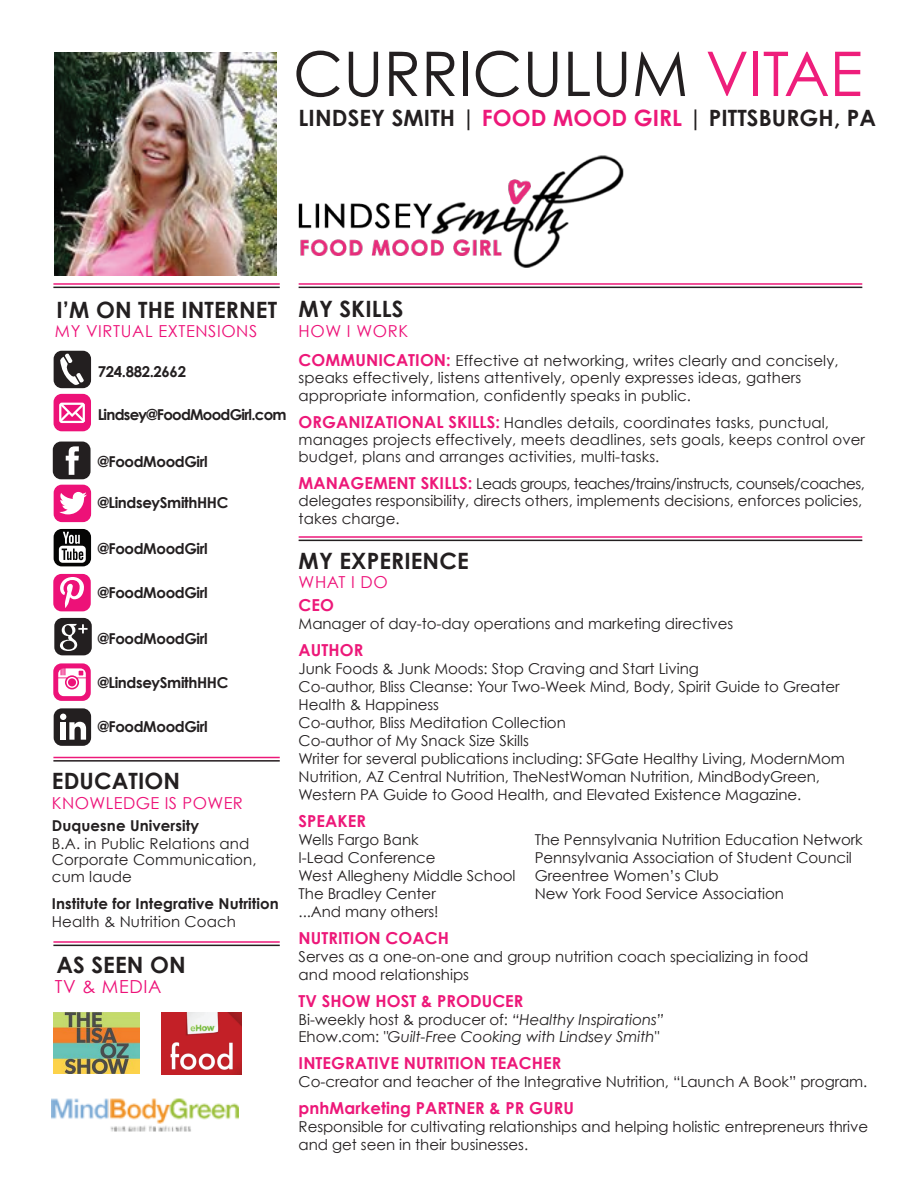
<style>
.page{position:relative;width:918px;height:1188px;background:#fff}
.page>*{position:absolute;margin:0;border:0;box-sizing:border-box;transform-origin:0 0}
.t1{font:61.65px "Century Gothic";color:#231f20}
.t2{font:700 22.5px "Century Gothic";letter-spacing:.005em;color:#231f20}
.t3{font:18px "Century Gothic";letter-spacing:.035em;color:#ed1178}
.t4{font:700 16.5px "Century Gothic";letter-spacing:.005em;color:#ed1879}
.t5{font:16.5px "Century Gothic";letter-spacing:.035em;color:#ed1178}
.t6{font:15px/18px "Century Gothic";letter-spacing:-.005em;color:#231f20}
.t7{font:700 15px "Century Gothic";letter-spacing:-.025em;color:#231f20}
.t8{font:italic 15px/16.5px "Century Gothic";letter-spacing:-.005em;color:#231f20}
.t9{font:700 15px "Century Gothic";letter-spacing:.005em;color:#231f20}
.t10{font:700 15px "Century Gothic";letter-spacing:-.05em;color:#231f20}
.s1{color:#ee1e7b}
.s2{color:#ed1879}
.s3{font-weight:700;font-size:16.5px;color:#ed1879}
.s4{font-style:normal}
</style>
<div class="page">
<img style="left:258px;top:155px;width:410px;height:133px">
<hr style="left:53px;top:283px;width:227px;height:2px;background:#ed1879">
<hr style="left:53px;top:287px;width:227px;height:1px;background:#231f20">
<hr style="left:53px;top:757px;width:227px;height:1px;background:#ed1879">
<hr style="left:53px;top:760px;width:227px;height:2px;background:#231f20">
<hr style="left:53px;top:941px;width:227px;height:2px;background:#ed1879">
<hr style="left:53px;top:945px;width:227px;height:1px;background:#231f20">
<hr style="left:299px;top:283px;width:563px;height:2px;background:#ed1879">
<hr style="left:299px;top:287px;width:563px;height:1px;background:#231f20">
<hr style="left:299px;top:536px;width:563px;height:2px;background:#ed1879">
<hr style="left:299px;top:540px;width:563px;height:1px;background:#231f20">
<div style="left:53px;top:442px;width:38px;height:37px;background:#231f20;border-radius:8px"></div>
<svg style="left:66px;top:446px;width:13px;height:29px"></svg>
<div style="left:54px;top:485px;width:37px;height:37px;background:#ed1178;border-radius:8px"></div>
<div style="left:53px;top:574px;width:38px;height:37px;background:#ed1178;border-radius:8px"></div>
<div style="left:54px;top:708px;width:37px;height:38px;background:#231f20;border-radius:8px"></div>
<div style="left:54px;top:618px;width:38px;height:37px;background:#231f20;border-radius:8px"></div>
<div style="left:53px;top:663px;width:38px;height:38px;background:#ed1178;border-radius:8px"></div>
<div style="left:54px;top:529px;width:37px;height:37px;background:#050504;border-radius:8px"></div>
<svg style="left:59px;top:492px;width:28px;height:22px"></svg>
<svg style="left:60px;top:577px;width:24px;height:31px"></svg>
<svg style="left:58px;top:668px;width:28px;height:28px"></svg>
<svg style="left:60px;top:624px;width:28px;height:27px"></svg>
<svg style="left:59px;top:532px;width:27px;height:31px"></svg>
<svg style="left:60px;top:714px;width:26px;height:26px"></svg>
<div style="left:54px;top:394px;width:37px;height:37px;background:#ed1178;border-radius:8px"></div>
<svg style="left:59px;top:402px;width:27px;height:22px"></svg>
<div style="left:54px;top:351px;width:37px;height:37px;background:#231f20;border-radius:8px"></div>
<svg style="left:60px;top:353px;width:24px;height:32px"></svg>
<img style="left:54px;top:53px;width:223px;height:222px">
<img style="left:52px;top:1074px;width:187px;height:58px">
<img style="left:53px;top:1012px;width:87px;height:62px">
<img style="left:161px;top:1012px;width:80px;height:62px">
<h1 class="t1" style="left:293px;top:36px;width:571px">CURRICULUM <span class="s1">VITAE</span></h1>
<h2 class="t2" style="left:299px;top:104px;width:579px">LINDSEY SMITH | <span class="s2">FOOD MOOD GIRL</span> | PITTSBURGH, PA</h2>
<h2 class="t2" style="left:56px;top:296px;width:349px">I’M ON THE INTERNET MY SKILLS</h2>
<p class="t5" style="left:55px;top:321px;width:204px">MY VIRTUAL EXTENSIONS</p>
<p class="t5" style="left:299px;top:321px;width:111px">HOW I WORK</p>
<p class="t7" style="left:98px;top:362px;width:90px">724.882.2662</p>
<p class="t10" style="left:98px;top:405px;width:190px">Lindsey@FoodMoodGirl.com</p>
<p class="t7" style="left:98px;top:452px;width:112px">@FoodMoodGirl</p>
<p class="t7" style="left:98px;top:493px;width:132px">@LindseySmithHHC</p>
<p class="t7" style="left:98px;top:539px;width:112px">@FoodMoodGirl</p>
<p class="t7" style="left:98px;top:583px;width:112px">@FoodMoodGirl</p>
<p class="t7" style="left:98px;top:629px;width:112px">@FoodMoodGirl</p>
<p class="t7" style="left:98px;top:673px;width:132px">@LindseySmithHHC</p>
<p class="t7" style="left:98px;top:718px;width:112px">@FoodMoodGirl</p>
<h2 class="t2" style="left:52px;top:767px;width:130px">EDUCATION</h2>
<p class="t5" style="left:52px;top:793px;width:193px">KNOWLEDGE IS POWER</p>
<p class="t9" style="left:52px;top:816px;width:149px">Duquesne University</p>
<p class="t6" style="left:52px;top:835px;width:206px;line-height:16.5px">B.A. in Public Relations and<br>Corporate Communication, cum laude</p>
<p class="t9" style="left:52px;top:894px;width:228px">Institute for Integrative Nutrition</p>
<p class="t6" style="left:52px;top:912px;width:186px">Health &amp; Nutrition Coach</p>
<h2 class="t2" style="left:56px;top:951px;width:131px">AS SEEN ON</h2>
<p class="t3" style="left:55px;top:976px;width:108px">TV &amp; MEDIA</p>
<p class="t6" style="left:299px;top:352px;width:542px;line-height:17.2px"><span class="s3">COMMUNICATION:</span> Effective at networking, writes clearly and concisely, speaks effectively, listens attentively, openly expresses ideas, gathers appropriate information, confidently speaks in public.</p>
<p class="t6" style="left:299px;top:413px;width:568px;line-height:17.2px"><span class="s3">ORGANIZATIONAL SKILLS:</span> Handles details, coordinates tasks, punctual, manages projects effectively, meets deadlines, sets goals, keeps control over budget, plans and arranges activities, multi-tasks.</p>
<p class="t6" style="left:299px;top:475px;width:568px;line-height:17.2px"><span class="s3">MANAGEMENT SKILLS:</span> Leads groups, teaches/trains/instructs, counsels/coaches, delegates responsibility, directs others, implements decisions, enforces policies, takes charge.</p>
<h2 class="t2" style="left:299px;top:547px;width:172px">MY EXPERIENCE</h2>
<p class="t5" style="left:299px;top:572px;width:91px">WHAT I DO</p>
<p class="t4" style="left:299px;top:595px;width:37px">CEO</p>
<p class="t6" style="left:299px;top:615px;width:436px">Manager of day-to-day operations and marketing directives</p>
<p class="t4" style="left:299px;top:640px;width:66px">AUTHOR</p>
<p class="t6" style="left:299px;top:660px;width:548px">Junk Foods &amp; Junk Moods: Stop Craving and Start Living<br>Co-author, Bliss Cleanse: Your Two-Week Mind, Body, Spirit Guide to Greater Health &amp; Happiness<br>Co-author, Bliss Meditation Collection<br>Co-author of My Snack Size Skills<br>Writer for several publications including: SFGate Healthy Living, ModernMom Nutrition, AZ Central Nutrition, TheNestWoman Nutrition, MindBodyGreen, Western PA Guide to Good Health, and Elevated Existence Magazine.</p>
<p class="t4" style="left:299px;top:811px;width:69px">SPEAKER</p>
<p class="t6" style="left:299px;top:831px;width:121px">Wells Fargo Bank</p>
<p class="t6" style="left:535px;top:831px;width:330px">The Pennsylvania Nutrition Education Network</p>
<p class="t6" style="left:299px;top:849px;width:138px">I-Lead Conference</p>
<p class="t6" style="left:535px;top:849px;width:319px">Pennsylvania Association of Student Council</p>
<p class="t6" style="left:299px;top:867px;width:218px">West Allegheny Middle School</p>
<p class="t6" style="left:535px;top:867px;width:186px">Greentree Women’s Club</p>
<p class="t6" style="left:299px;top:885px;width:139px">The Bradley Center</p>
<p class="t6" style="left:535px;top:885px;width:251px">New York Food Service Association</p>
<p class="t6" style="left:299px;top:903px;width:142px">...And many others!</p>
<p class="t4" style="left:299px;top:928px;width:152px">NUTRITION COACH</p>
<p class="t6" style="left:299px;top:948px;width:511px">Serves as a one-on-one and group nutrition coach specializing in food and mood relationships</p>
<p class="t4" style="left:299px;top:991px;width:226px">TV SHOW HOST &amp; PRODUCER</p>
<p class="t8" style="left:299px;top:1012px;width:367px"><span class="s4">Bi-weekly host &amp; producer of:</span> “Healthy Inspirations”<br><span class="s4">Ehow.com:</span> "Guilt-Free Cooking with Lindsey Smith"</p>
<p class="t4" style="left:299px;top:1053px;width:264px">INTEGRATIVE NUTRITION TEACHER</p>
<p class="t6" style="left:299px;top:1072px;width:570px">Co-creator and teacher of the Integrative Nutrition, “Launch A Book” program.</p>
<p class="t4" style="left:299px;top:1098px;width:277px">pnhMarketing PARTNER &amp; PR GURU</p>
<p class="t6" style="left:299px;top:1117px;width:571px">Responsible for cultivating relationships and helping holistic entrepreneurs thrive and get seen in their businesses.</p>
</div>
